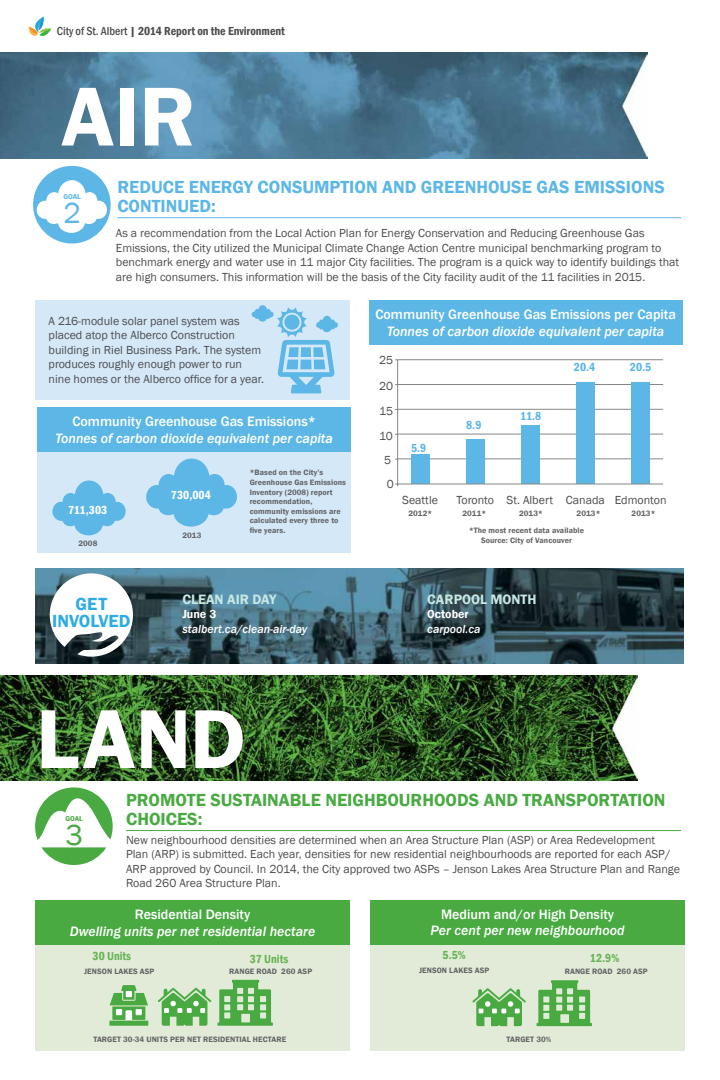
<style>
.page{position:relative;width:720px;height:1080px;background:#fff}
.page>*{position:absolute;margin:0;border:0;box-sizing:border-box;transform-origin:0 0}
.t1{font:600 86.5px "Franklin Gothic";color:#fff}
.t2{font:29.9px "Franklin Gothic";color:#5cb7e7}
.t3{font:29.9px "Franklin Gothic";color:#49aa42}
.t4{font:600 18px/19px "Franklin Gothic";color:#5cb7e7}
.t5{font:600 18px/19px "Franklin Gothic";color:#49aa42}
.t6{font:600 18px/17px "Franklin Gothic";color:#2cace2;text-align:center}
.t7{font:italic 500 14px "Franklin Gothic";color:#fff}
.t8{font:500 14px "Franklin Gothic";color:#fff}
.t9{font:600 14px "Franklin Gothic";color:#c7e7e2}
.t10{font:12px/14.4px "Franklin Gothic";color:#4d4d4f}
.t11{font:600 condensed 12px "Franklin Gothic";color:#4d4d4f}
.t12{font:italic 500 12px "Franklin Gothic";color:#fff}
.t13{font:600 condensed 12px "Franklin Gothic";color:#68b356}
.t14{font:600 condensed 12px "Franklin Gothic";color:#5cb7e7}
.t15{font:600 condensed 12px "Franklin Gothic";color:#fff}
.t16{font:600 12px "Franklin Gothic";color:#fff}
.t17{font:600 8px/9.6px "Franklin Gothic";letter-spacing:.01em;color:#636466;text-align:center}
.t18{font:600 7.3px "Franklin Gothic";color:#5cb7e7}
.t19{font:600 7.3px "Franklin Gothic";color:#49aa42}
.s1{font-weight:500}
</style>
<div class="page">
<svg style="left:29px;top:17px;width:22px;height:19px"></svg>
<div style="left:35px;top:927px;width:315px;height:123px;background:#e2ebd7"></div>
<div style="left:370px;top:927px;width:315px;height:123px;background:#e2ebd7"></div>
<div style="left:37px;top:433px;width:314px;height:119px;background:#d5e8f8"></div>
<img style="left:0;top:675px;width:637px;height:106px">
<img style="left:0;top:53px;width:648px;height:105px">
<div style="left:370px;top:900px;width:315px;height:44px;background:#49aa42"></div>
<hr style="left:126px;top:830px;width:555px;height:1px;background:#49aa42">
<svg style="left:537px;top:980px;width:55px;height:46px"></svg>
<svg style="left:472px;top:988px;width:54px;height:38px"></svg>
<div style="left:35px;top:900px;width:315px;height:45px;background:#49aa42"></div>
<svg style="left:217px;top:980px;width:56px;height:46px"></svg>
<svg style="left:158px;top:988px;width:53px;height:38px"></svg>
<svg style="left:110px;top:985px;width:38px;height:35px"></svg>
<div style="left:109px;top:1021px;width:39px;height:5px;background:#49aa42"></div>
<img style="left:35px;top:568px;width:648px;height:95px">
<svg style="left:50px;top:573px;width:83px;height:84px"></svg>
<div style="left:37px;top:407px;width:314px;height:45px;background:#5cb7e7"></div>
<svg style="left:53px;top:480px;width:73px;height:55px"></svg>
<svg style="left:146px;top:459px;width:91px;height:68px"></svg>
<div style="left:369px;top:300px;width:314px;height:45px;background:#5cb7e7"></div>
<hr style="left:398px;top:459px;width:265px;height:1px;background:#868787">
<hr style="left:398px;top:434px;width:265px;height:1px;background:#868787">
<hr style="left:398px;top:409px;width:265px;height:1px;background:#868787">
<hr style="left:398px;top:384px;width:265px;height:1px;background:#868787">
<hr style="left:398px;top:359px;width:265px;height:1px;background:#868787">
<div style="left:411px;top:454px;width:18px;height:30px;background:#5cb7e7"></div>
<div style="left:466px;top:439px;width:18px;height:45px;background:#5cb7e7"></div>
<div style="left:521px;top:425px;width:18px;height:59px;background:#5cb7e7"></div>
<div style="left:576px;top:383px;width:19px;height:101px;background:#5cb7e7"></div>
<div style="left:632px;top:382px;width:18px;height:102px;background:#5cb7e7"></div>
<hr style="left:397px;top:360px;width:1px;height:124px;background:#868787">
<hr style="left:398px;top:484px;width:265px;height:1px;background:#868787">
<div style="left:35px;top:300px;width:315px;height:99px;background:#d5e8f8"></div>
<svg style="left:252px;top:305px;width:86px;height:88px"></svg>
<hr style="left:117px;top:217px;width:564px;height:1px;background:#5cb7e7">
<div style="left:33px;top:166px;width:78px;height:77px;background:#5cb7e7;border-radius:50%"></div>
<svg style="left:37px;top:180px;width:70px;height:53px"></svg>
<div style="left:35px;top:787px;width:78px;height:78px;background:#49aa42;border-radius:50%"></div>
<svg style="left:35px;top:798px;width:78px;height:49px"></svg>
<p class="t11" style="left:57px;top:23px;width:230px"><span class="s1">City of St. Albert</span> | 2014 Report on the Environment</p>
<h1 class="t1" style="left:61px;top:63px;width:136px">AIR</h1>
<p class="t18" style="left:64px;top:193px;width:19px">GOAL</p>
<h2 class="t2" style="left:63px;top:195px;width:19px">2</h2>
<h3 class="t4" style="left:117px;top:178px;width:549px">REDUCE ENERGY CONSUMPTION AND GREENHOUSE GAS EMISSIONS<br>CONTINUED:</h3>
<p class="t10" style="left:116px;top:227px;width:565px">As a recommendation from the Local Action Plan for Energy Conservation and Reducing Greenhouse Gas Emissions, the City utilized the Municipal Climate Change Action Centre municipal benchmarking program to benchmark energy and water use in 11 major City facilities. The program is a quick way to identify buildings that are high consumers. This information will be the basis of the City facility audit of the 11 facilities in 2015.</p>
<p class="t10" style="left:49px;top:314px;width:217px">A 216-module solar panel system was placed atop the Alberco Construction building in Riel Business Park. The system produces roughly enough power to run nine homes or the Alberco office for a year.</p>
<p class="t8" style="left:72px;top:413px;width:245px">Community Greenhouse Gas Emissions*</p>
<p class="t7" style="left:55px;top:430px;width:279px">Tonnes of carbon dioxide equivalent per capita</p>
<p class="t15" style="left:68px;top:502px;width:41px">711,303</p>
<p class="t17" style="left:78px;top:539px;width:20px">2008</p>
<h3 class="t6" style="left:52px;top:596px;width:80px">GET<br>INVOLVED</h3>
<p class="t15" style="left:171px;top:487px;width:41px">730,004</p>
<p class="t17" style="left:182px;top:531px;width:21px">2013</p>
<p class="t17" style="left:250px;top:468px;width:98px;text-align:left">*Based on the City’s<br>Greenhouse Gas Emissions<br>Inventory (2008) report recommendation, community emissions are calculated every three to five years.</p>
<p class="t9" style="left:182px;top:591px;width:96px">CLEAN AIR DAY</p>
<p class="t16" style="left:182px;top:607px;width:36px">June 3</p>
<p class="t12" style="left:182px;top:621px;width:127px">stalbert.ca/clean-air-day</p>
<h1 class="t1" style="left:36px;top:686px;width:211px">LAND</h1>
<p class="t8" style="left:375px;top:306px;width:302px">Community Greenhouse Gas Emissions per Capita</p>
<p class="t7" style="left:387px;top:322px;width:279px">Tonnes of carbon dioxide equivalent per capita</p>
<p class="t10" style="left:379px;top:353px;width:16px">25</p>
<p class="t10" style="left:379px;top:379px;width:16px">20</p>
<p class="t10" style="left:379px;top:404px;width:15px">15</p>
<p class="t10" style="left:379px;top:429px;width:15px">10</p>
<p class="t10" style="left:384px;top:453px;width:9px">5</p>
<p class="t10" style="left:387px;top:477px;width:9px">0</p>
<p class="t14" style="left:411px;top:440px;width:17px">5.9</p>
<p class="t10" style="left:402px;top:493px;width:37px">Seattle</p>
<p class="t17" style="left:408px;top:508px;width:25px">2012*</p>
<p class="t14" style="left:466px;top:417px;width:17px">8.9</p>
<p class="t14" style="left:520px;top:408px;width:23px">11.8</p>
<p class="t14" style="left:574px;top:359px;width:23px">20.4</p>
<p class="t14" style="left:630px;top:359px;width:23px">20.5</p>
<p class="t10" style="left:456px;top:493px;width:212px">Toronto St. Albert Canada Edmonton</p>
<p class="t17" style="left:462px;top:508px;width:25px">2011*</p>
<p class="t17" style="left:519px;top:508px;width:25px">2013*</p>
<p class="t17" style="left:577px;top:508px;width:25px">2013*</p>
<p class="t17" style="left:632px;top:508px;width:25px">2013*</p>
<p class="t17" style="left:469px;top:526px;width:117px">*The most recent data available<br>Source: City of Vancouver</p>
<p class="t9" style="left:427px;top:591px;width:111px">CARPOOL MONTH</p>
<p class="t16" style="left:427px;top:607px;width:43px">October</p>
<p class="t12" style="left:427px;top:621px;width:55px">carpool.ca</p>
<p class="t19" style="left:66px;top:814px;width:19px">GOAL</p>
<h2 class="t3" style="left:65px;top:816px;width:19px">3</h2>
<h3 class="t5" style="left:126px;top:791px;width:541px">PROMOTE SUSTAINABLE NEIGHBOURHOODS AND TRANSPORTATION<br>CHOICES:</h3>
<p class="t10" style="left:126px;top:833px;width:555px">New neighbourhood densities are determined when an Area Structure Plan (ASP) or Area Redevelopment Plan (ARP) is submitted. Each year, densities for new residential neighbourhoods are reported for each ASP/ ARP approved by Council. In 2014, the City approved two ASPs – Jenson Lakes Area Structure Plan and Range Road 260 Area Structure Plan.</p>
<p class="t8" style="left:135px;top:906px;width:117px">Residential Density</p>
<p class="t7" style="left:70px;top:923px;width:247px">Dwelling units per net residential hectare</p>
<p class="t17" style="left:84px;top:966px;width:72px">JENSON LAKES ASP</p>
<p class="t13" style="left:93px;top:948px;width:40px">30 Units</p>
<p class="t13" style="left:250px;top:951px;width:40px">37 Units</p>
<p class="t17" style="left:229px;top:966px;width:84px">RANGE ROAD 260 ASP</p>
<p class="t8" style="left:441px;top:905px;width:175px">Medium and/or High Density</p>
<p class="t7" style="left:430px;top:922px;width:196px">Per cent per new neighbourhood</p>
<p class="t13" style="left:443px;top:947px;width:25px">5.5%</p>
<p class="t13" style="left:590px;top:950px;width:31px">12.9%</p>
<p class="t17" style="left:419px;top:965px;width:72px">JENSON LAKES ASP</p>
<p class="t17" style="left:565px;top:966px;width:84px">RANGE ROAD 260 ASP</p>
<p class="t17" style="left:93px;top:1035px;width:194px">TARGET 30-34 UNITS PER NET RESIDENTIAL HECTARE</p>
<p class="t17" style="left:507px;top:1035px;width:46px">TARGET 30%</p>
</div>
